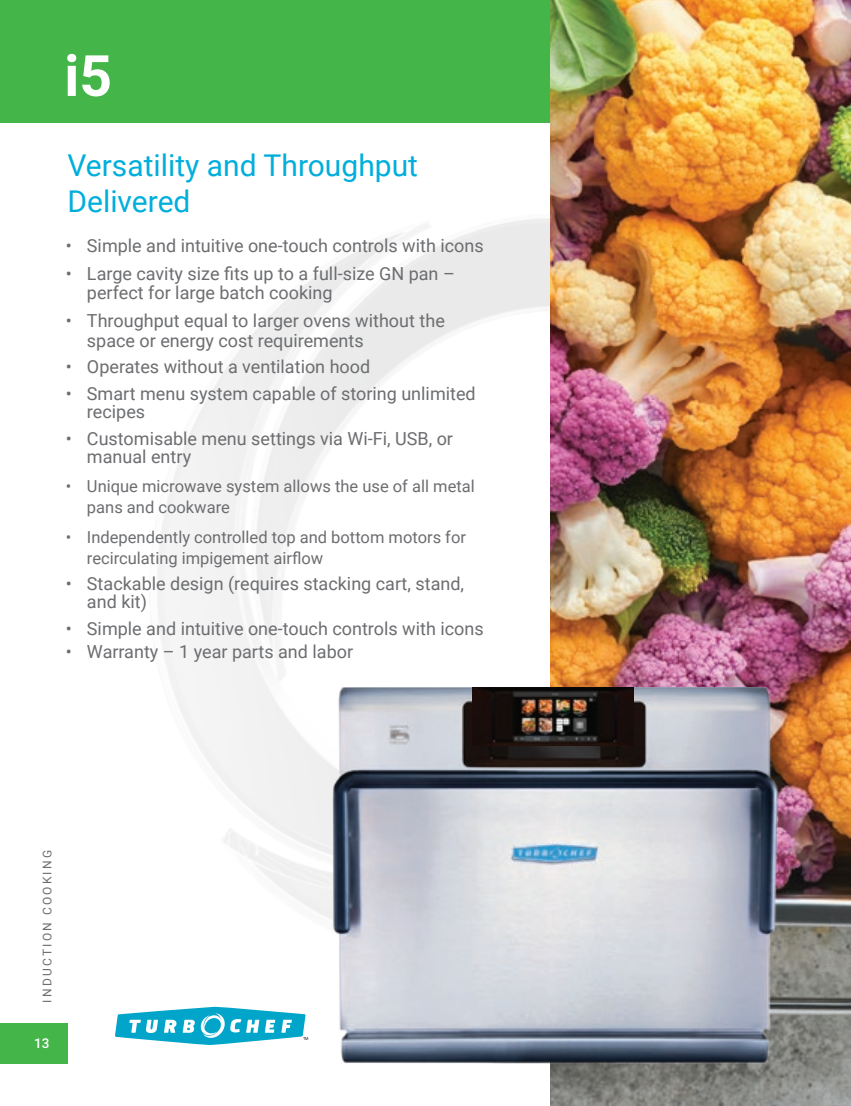
<style>
.page{position:relative;width:851px;height:1106px;background:#fff}
.page>*{position:absolute;margin:0;border:0;box-sizing:border-box;transform-origin:0 0}
.t1{font:700 57px "Roboto";color:#fff}
.t2{font:30px/36px "Roboto";color:#00aedc}
.t3{font:18px/18px "Roboto";color:#6c6d70}
.t4{font:16.5px/21px "Roboto";color:#6c6d70}
.t5{font:500 13.5px "Roboto";color:#fff}
.t6{font:12px "Roboto";letter-spacing:.185em;color:#6c6d70}
</style>
<div class="page">
<div style="left:0;top:1022px;width:67px;height:41px;background:#44b549"></div>
<svg style="left:115px;top:1006px;width:193px;height:39px"></svg>
<div style="left:0;top:0;width:850px;height:123px;background:#44b549"></div>
<img style="left:550px;top:0;width:300px;height:1106px">
<img style="left:329px;top:687px;width:450px;height:376px">
<img style="left:472px;top:687px;width:161px;height:59px">
<h1 class="t1" style="left:64px;top:36px;width:49px">i5</h1>
<h2 class="t2" style="left:67px;top:146px;width:352px">Versatility and Throughput<br>Delivered</h2>
<p class="t3" style="left:66px;top:236px;width:419px">• Simple and intuitive one-touch controls with icons</p>
<p class="t3" style="left:87px;top:263px;width:369px;line-height:19.5px;text-indent:-21px">• Large cavity size fits up to a full-size GN pan – perfect for large batch cooking</p>
<p class="t3" style="left:87px;top:311px;width:359px;line-height:19.5px;text-indent:-21px">• Throughput equal to larger ovens without the space or energy cost requirements</p>
<p class="t3" style="left:66px;top:357px;width:306px">• Operates without a ventilation hood</p>
<p class="t3" style="left:87px;top:384px;width:390px;text-indent:-21px">• Smart menu system capable of storing unlimited recipes</p>
<p class="t3" style="left:87px;top:428px;width:367px;text-indent:-21px">• Customisable menu settings via Wi-Fi, USB, or manual entry</p>
<p class="t4" style="left:87px;top:475px;width:389px;text-indent:-21px">• Unique microwave system allows the use of all metal pans and cookware</p>
<p class="t4" style="left:87px;top:525px;width:380px;text-indent:-21px">• Independently controlled top and bottom motors for recirculating impigement airflow</p>
<p class="t3" style="left:87px;top:574px;width:378px;text-indent:-21px">• Stackable design (requires stacking cart, stand, and kit)</p>
<p class="t3" style="left:66px;top:618px;width:419px">• Simple and intuitive one-touch controls with icons</p>
<p class="t3" style="left:66px;top:642px;width:289px">• Warranty – 1 year parts and labor</p>
<p class="t6" style="left:39px;top:1002px;width:154px;rotate:-90deg">INDUCTION COOKING</p>
<p class="t5" style="left:34px;top:1034px;width:17px">13</p>
</div>
